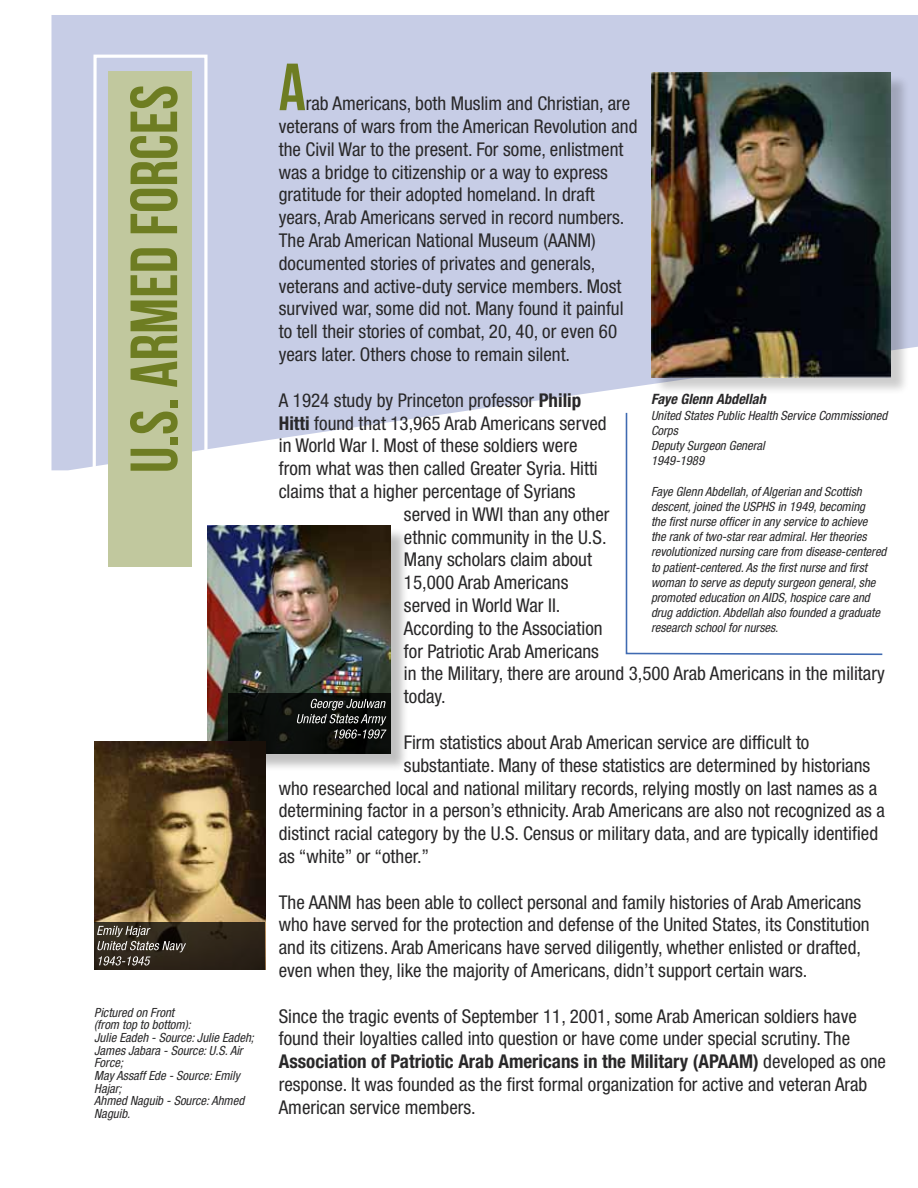
<style>
.page{position:relative;width:918px;height:1188px;background:#fff}
.page>*{position:absolute;margin:0;border:0;box-sizing:border-box;transform-origin:0 0}
.t1{font:66.6px "Bebas Neue";color:#6e7d22}
.t2{font:condensed 19.05px/22.8px "Helvetica Neue LT Std";color:#292829}
.t3{font:italic 700 condensed 14.25px "Helvetica Neue LT Std";color:#292829}
.t4{font:italic condensed 12.6px/15.1px "Helvetica Neue LT Std";color:#292829}
.s1{font-weight:700}
</style>
<div class="page">
<svg style="left:51px;top:15px;width:867px;height:455px;fill:#c7cde6"></svg>
<svg style="left:90px;top:53px;width:119px;height:514px"></svg>
<div style="left:109px;top:71px;width:83px;height:495px;background:#c1c89e"></div>
<div style="left:209px;top:527px;width:200px;height:245px;background:#000;opacity:.25"></div>
<img style="left:207px;top:525px;width:183px;height:216px">
<svg style="left:228px;top:693px;width:162px;height:60px;fill:#0a0d0b"></svg>
<img style="left:94px;top:741px;width:171px;height:181px">
<div style="left:653px;top:74px;width:256px;height:322px;background:#000;opacity:.2"></div>
<img style="left:651px;top:72px;width:240px;height:305px">
<div style="left:94px;top:922px;width:171px;height:47px;background:#2e2418"></div>
<svg style="left:297px;top:699px;width:89px;height:40px"></svg>
<svg style="left:97px;top:926px;width:89px;height:40px"></svg>
<svg style="left:625px;top:411px;width:259px;height:245px"></svg>
<h1 class="t1" style="left:118px;top:473px;width:390px;rotate:-90deg">U.S. ARMED FORCES</h1>
<p class="t4" style="left:94px;top:1006px;width:161px;line-height:12.6px">Pictured on Front<br>(from top to bottom):<br>Julie Eadeh - Source: Julie Eadeh;<br>James Jabara - Source: U.S. Air<br>Force;<br>May Assaff Ede - Source: Emily<br>Hajar;<br>Ahmed Naguib - Source: Ahmed<br>Naguib.</p>
<h1 class="t1" style="left:279px;top:51px;width:29px">A</h1>
<p class="t2" style="left:279px;top:92px;width:360px;text-indent:27px">rab Americans, both Muslim and Christian, are veterans of wars from the American Revolution and the Civil War to the present. For some, enlistment was a bridge to citizenship or a way to express gratitude for their adopted homeland. In draft years, Arab Americans served in record numbers.<br>The Arab American National Museum (AANM) documented stories of privates and generals, veterans and active-duty service members. Most survived war, some did not. Many found it painful to tell their stories of combat, 20, 40, or even 60 years later. Others chose to remain silent.</p>
<p class="t2" style="left:279px;top:388px;width:304px">A 1924 study by Princeton professor <span class="s1">Philip</span></p>
<p class="t2" style="left:279px;top:411px;width:329px"><span class="s1">Hitti</span> found that 13,965 Arab Americans served</p>
<p class="t2" style="left:279px;top:434px;width:300px">in World War I. Most of these soldiers were</p>
<p class="t2" style="left:279px;top:457px;width:321px">from what was then called Greater Syria. Hitti</p>
<p class="t2" style="left:279px;top:480px;width:298px">claims that a higher percentage of Syrians</p>
<p class="t2" style="left:404px;top:503px;width:207px">served in WWI than any other</p>
<p class="t2" style="left:404px;top:525px;width:204px">ethnic community in the U.S.</p>
<p class="t2" style="left:404px;top:548px;width:190px">Many scholars claim about</p>
<p class="t2" style="left:404px;top:571px;width:166px">15,000 Arab Americans</p>
<p class="t2" style="left:404px;top:594px;width:158px">served in World War II.</p>
<p class="t2" style="left:404px;top:617px;width:200px">According to the Association</p>
<p class="t2" style="left:404px;top:639px;width:197px">for Patriotic Arab Americans</p>
<p class="t2" style="left:404px;top:662px;width:483px">in the Military, there are around 3,500 Arab Americans in the military</p>
<p class="t2" style="left:404px;top:685px;width:43px">today.</p>
<p class="t2" style="left:404px;top:731px;width:407px">Firm statistics about Arab American service are difficult to</p>
<p class="t2" style="left:404px;top:753px;width:468px">substantiate. Many of these statistics are determined by historians</p>
<p class="t2" style="left:279px;top:776px;width:600px">who researched local and national military records, relying mostly on last names as a</p>
<p class="t2" style="left:279px;top:799px;width:608px">determining factor in a person’s ethnicity. Arab Americans are also not recognized as a</p>
<p class="t2" style="left:279px;top:822px;width:601px">distinct racial category by the U.S. Census or military data, and are typically identified</p>
<p class="t2" style="left:279px;top:845px;width:152px">as “white” or “other.”</p>
<p class="t2" style="left:279px;top:890px;width:592px">The AANM has been able to collect personal and family histories of Arab Americans who have served for the protection and defense of the United States, its Constitution and its citizens. Arab Americans have served diligently, whether enlisted or drafted, even when they, like the majority of Americans, didn’t support certain wars.</p>
<p class="t2" style="left:279px;top:1004px;width:609px">Since the tragic events of September 11, 2001, some Arab American soldiers have found their loyalties called into question or have come under special scrutiny. The <span class="s1">Association of Patriotic Arab Americans in the Military (APAAM)</span> developed as one response. It was founded as the first formal organization for active and veteran Arab American service members.</p>
<p class="t3" style="left:651px;top:391px;width:116px">Faye Glenn Abdellah</p>
<p class="t4" style="left:651px;top:408px;width:238px">United States Public Health Service Commissioned<br>Corps<br>Deputy Surgeon General<br>1949-1989</p>
<p class="t4" style="left:651px;top:484px;width:237px">Faye Glenn Abdellah, of Algerian and Scottish descent, joined the USPHS in 1949, becoming<br>the first nurse officer in any service to achieve<br>the rank of two-star rear admiral. Her theories revolutionized nursing care from disease-centered to patient-centered. As the first nurse and first woman to serve as deputy surgeon general, she promoted education on AIDS, hospice care and drug addiction. Abdellah also founded a graduate research school for nurses.</p>
</div>
